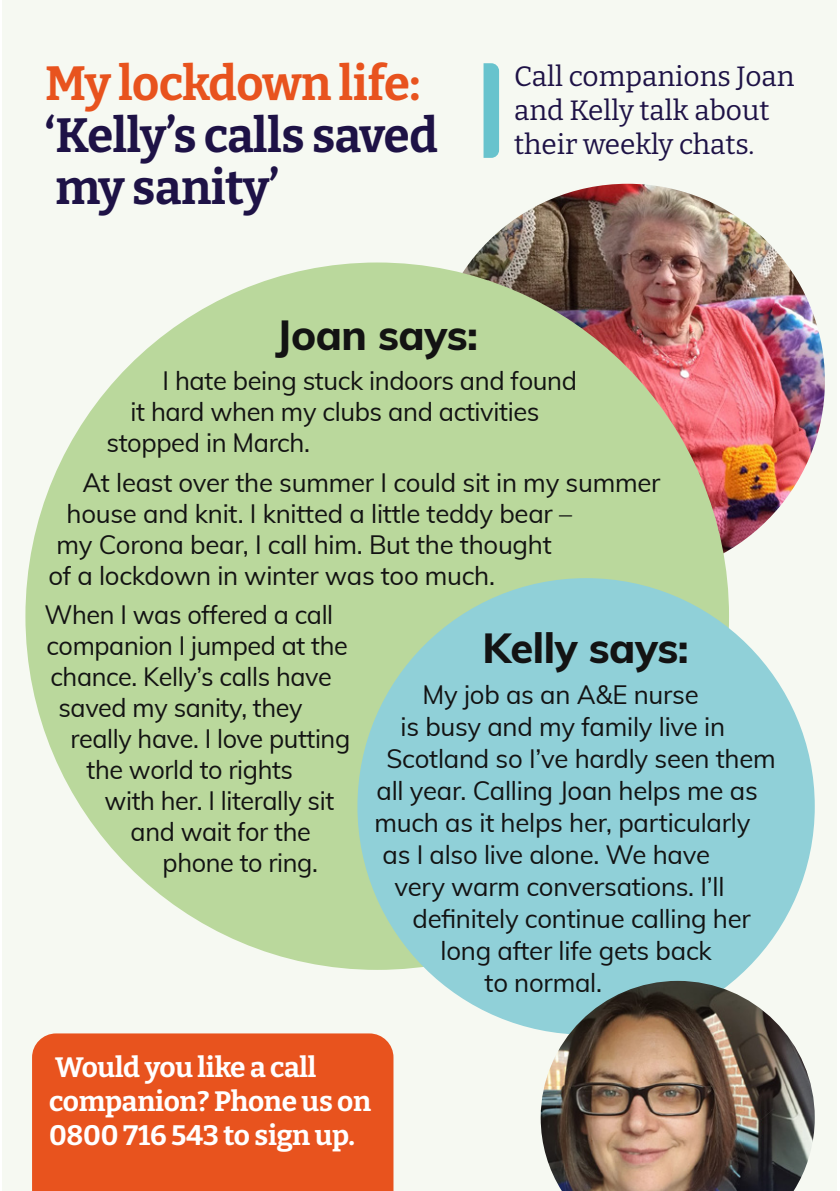
<style>
.page{position:relative;width:840px;height:1191px;background:#fff}
.page>*{position:absolute;margin:0;border:0;box-sizing:border-box;transform-origin:0 0}
.Title_Story{font:700 48px/52px "Bitter";letter-spacing:-.01em;color:#1e1246}
.Body{font:800 42px "Muli";letter-spacing:-.01em;color:#131313}
.Subhead{font:700 28px/34px "Bitter";letter-spacing:-.01em;color:#fff}
.Intro_Story{font:28px/34px "Bitter";color:#1e1246}
.Body-2{font:26px "Muli";letter-spacing:-.01em;color:#131313}
.s1{color:#e8531e}
</style>
<div class="page">
<div style="left:3px;top:0;width:833px;height:1191px;background:#f6f9f2"></div>
<div style="left:32px;top:1033px;width:361px;height:158px;background:#e8531e"></div>
<img style="left:430px;top:184px;width:394px;height:394px;border-radius:197px">
<div style="left:25px;top:262px;width:703px;height:708px;background:#bad89c;border-radius:50%"></div>
<div style="left:357px;top:578px;width:457px;height:456px;background:#90d0d8;border-radius:50%"></div>
<img style="left:540px;top:981px;width:274px;height:210px">
<svg style="left:483px;top:63px;width:16px;height:95px"></svg>
<h2 class="Title_Story" style="left:45px;top:56px;width:394px"><span class="s1">My lockdown life: </span>‘Kelly’s calls saved my sanity’</h2>
<h3 class="Intro_Story" style="left:514px;top:59px;width:282px">Call companions Joan and Kelly talk about their weekly chats.</h3>
<p class="Body" style="left:275px;top:304px;width:204px">Joan says:</p>
<p class="Body-2" style="left:162px;top:362px;width:415px">I hate being stuck indoors and found</p>
<p class="Body-2" style="left:130px;top:393px;width:410px">it hard when my clubs and activities</p>
<p class="Body-2" style="left:106px;top:424px;width:205px">stopped in March.</p>
<p class="Body-2" style="left:82px;top:463px;width:579px">At least over the summer I could sit in my summer</p>
<p class="Body-2" style="left:66px;top:494px;width:507px">house and knit. I knitted a little teddy bear –</p>
<p class="Body-2" style="left:56px;top:525px;width:496px">my Corona bear, I call him. But the thought</p>
<p class="Body-2" style="left:48px;top:556px;width:447px">of a lockdown in winter was too much.</p>
<p class="Body-2" style="left:44px;top:596px;width:290px">When I was offered a call</p>
<p class="Body-2" style="left:46px;top:627px;width:303px">companion I jumped at the</p>
<p class="Body-2" style="left:50px;top:658px;width:283px">chance. Kelly’s calls have</p>
<p class="Body-2" style="left:58px;top:689px;width:245px">saved my sanity, they</p>
<p class="Body-2" style="left:70px;top:720px;width:281px">really have. I love putting</p>
<p class="Body-2" style="left:86px;top:751px;width:208px">the world to rights</p>
<p class="Body-2" style="left:104px;top:782px;width:231px">with her. I literally sit</p>
<p class="Body-2" style="left:130px;top:813px;width:182px">and wait for the</p>
<p class="Body-2" style="left:162px;top:844px;width:157px">phone to ring.</p>
<p class="Body" style="left:482px;top:616px;width:208px">Kelly says:</p>
<p class="Body-2" style="left:422px;top:676px;width:277px">My job as an A&amp;E nurse</p>
<p class="Body-2" style="left:400px;top:708px;width:326px">is busy and my family live in</p>
<p class="Body-2" style="left:386px;top:740px;width:390px">Scotland so I’ve hardly seen them</p>
<p class="Body-2" style="left:376px;top:772px;width:382px">all year. Calling Joan helps me as</p>
<p class="Body-2" style="left:374px;top:804px;width:377px">much as it helps her, particularly</p>
<p class="Body-2" style="left:382px;top:836px;width:329px">as I also live alone. We have</p>
<p class="Body-2" style="left:394px;top:868px;width:331px">very warm conversations. I’ll</p>
<p class="Body-2" style="left:412px;top:900px;width:339px">definitely continue calling her</p>
<p class="Body-2" style="left:440px;top:932px;width:272px">long after life gets back</p>
<p class="Body-2" style="left:484px;top:964px;width:119px">to normal.</p>
<h3 class="Subhead" style="left:49px;top:1049px;width:323px">Would you like a call companion? Phone us on<br>0800 716 543 to sign up.</h3>
</div>
